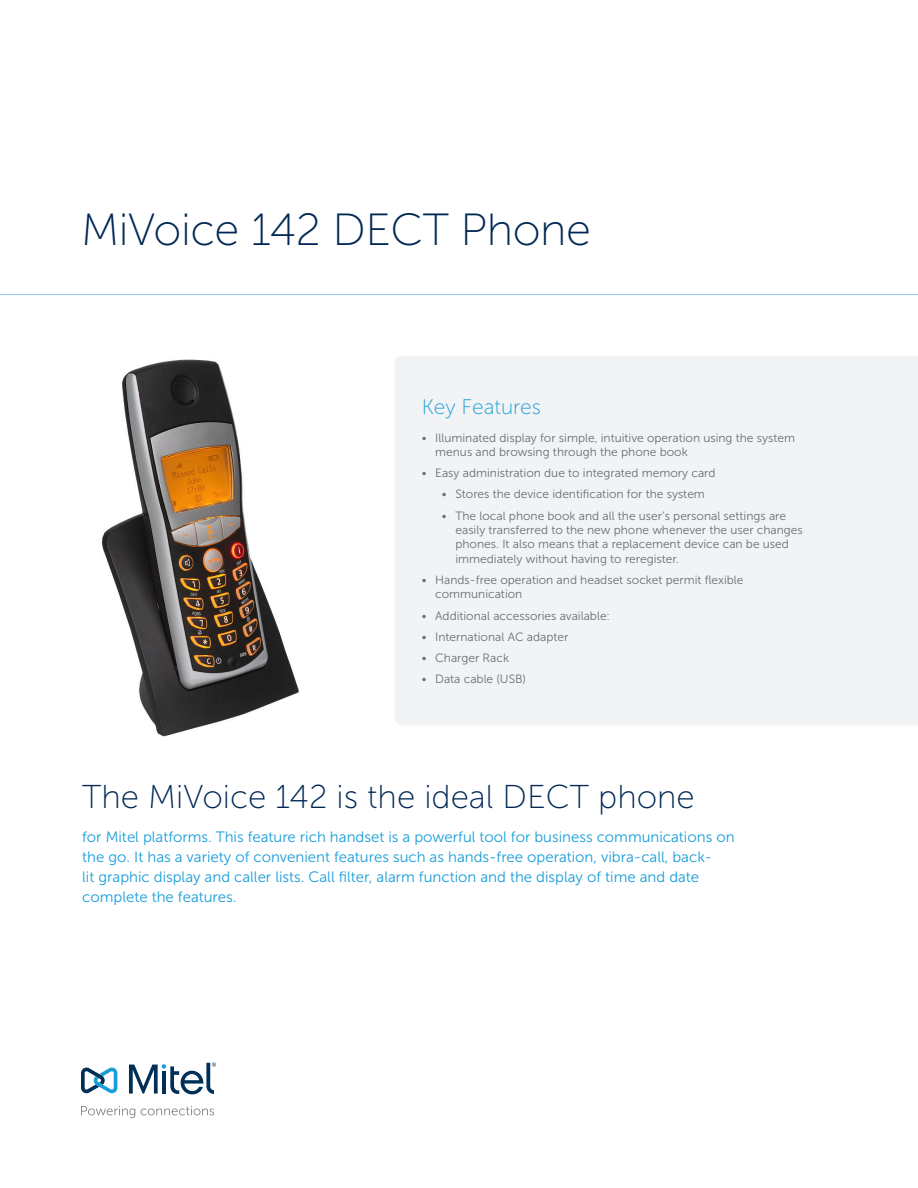
<style>
.page{position:relative;width:918px;height:1188px;background:#fff}
.page>*{position:absolute;margin:0;border:0;box-sizing:border-box;transform-origin:0 0}
.Main_Heading{font:45px "Museo Sans 100";letter-spacing:-.01em;color:#002855}
.Intro_heading_dark_b{font:33px "Museo Sans 100";color:#002855}
.Title_Subhead-Light{font:21px "Museo Sans 100";color:#199eda}
.Intro_paragraph{font:15px/20.2px "Museo Sans 300";color:#199eda}
.t1{font:12px/14.4px "Museo Sans 300";color:#6c6d70}
</style>
<div class="page">
<hr style="left:0;top:294px;width:918px;height:1px;background:#9bc7ea">
<svg style="left:81px;top:1106px;width:54px;height:12px"></svg>
<svg style="left:141px;top:1106px;width:73px;height:9px"></svg>
<svg style="left:81px;top:1068px;width:36px;height:25px"></svg>
<svg style="left:129px;top:1063px;width:87px;height:32px"></svg>
<img style="left:101px;top:359px;width:198px;height:378px">
<div style="left:395px;top:356px;width:523px;height:369px;background:#f2f3f4"></div>
<p class="Main_Heading" style="left:81px;top:205px;width:512px">MiVoice 142 DECT Phone</p>
<p class="Title_Subhead-Light" style="left:422px;top:396px;width:121px">Key Features</p>
<p class="t1" style="left:435px;top:431px;width:361px;text-indent:-14px">• Illuminated display for simple, intuitive operation using the system menus and browsing through the phone book</p>
<p class="t1" style="left:422px;top:466px;width:295px">• Easy administration due to integrated memory card</p>
<p class="t1" style="left:442px;top:487px;width:265px">• Stores the device identification for the system</p>
<p class="t1" style="left:455px;top:508px;width:349px;text-indent:-14px">• The local phone book and all the user‘s personal settings are easily transferred to the new phone whenever the user changes phones. It also means that a replacement device can be used immediately without having to reregister.</p>
<p class="t1" style="left:435px;top:573px;width:310px;text-indent:-14px">• Hands-free operation and headset socket permit flexible communication</p>
<p class="t1" style="left:422px;top:608px;width:190px">• Additional accessories available:</p>
<p class="t1" style="left:422px;top:629px;width:148px">• International AC adapter</p>
<p class="t1" style="left:422px;top:651px;width:89px">• Charger Rack</p>
<p class="t1" style="left:422px;top:672px;width:106px">• Data cable (USB)</p>
<p class="Intro_heading_dark_b" style="left:82px;top:779px;width:614px">The MiVoice 142 is the ideal DECT phone</p>
<p class="Intro_paragraph" style="left:82px;top:826px;width:654px">for Mitel platforms. This feature rich handset is a powerful tool for business communications on the go. It has a variety of convenient features such as hands-free operation, vibra-call, back-<br>lit graphic display and caller lists. Call filter, alarm function and the display of time and date complete the features.</p>
</div>
